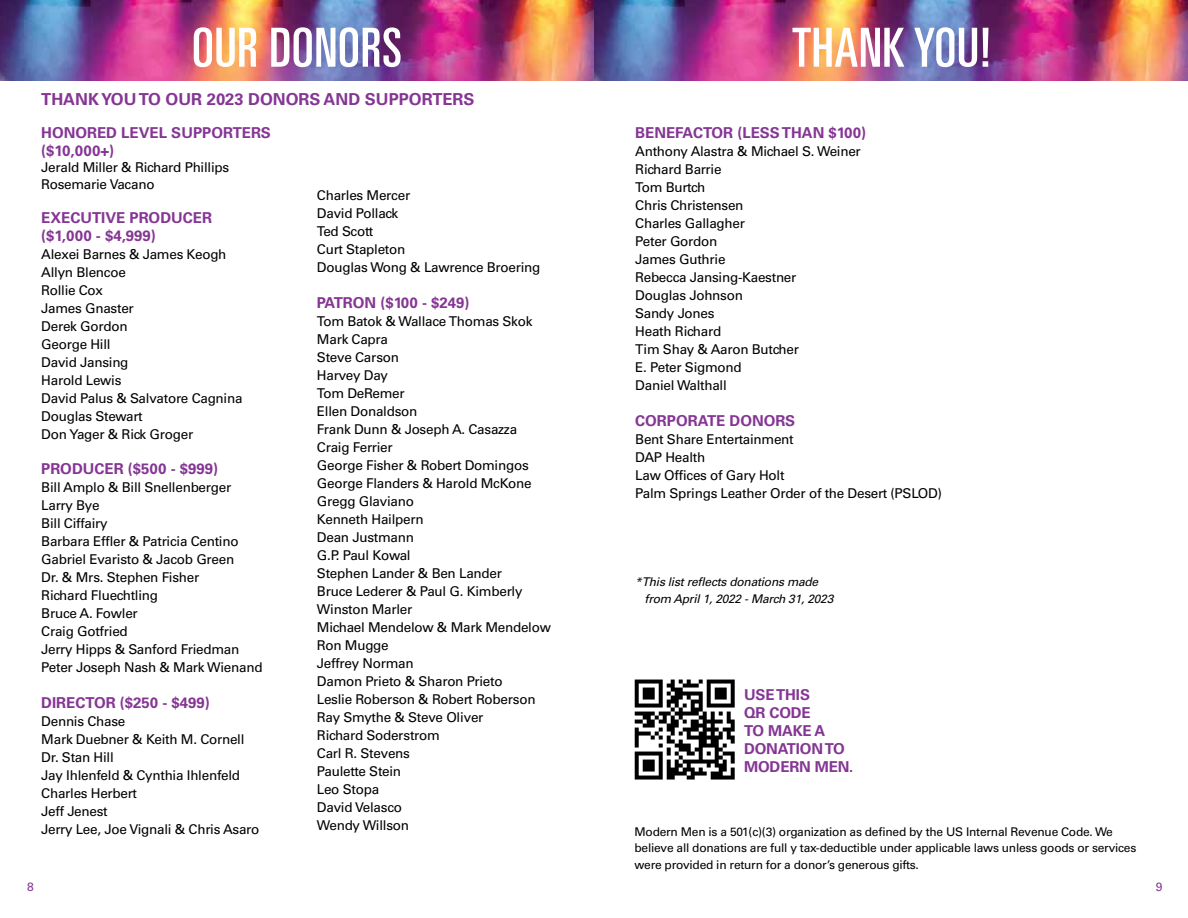
<style>
.page{position:relative;width:1188px;height:918px;background:#fff}
.page>*{position:absolute;margin:0;border:0;box-sizing:border-box;transform-origin:0 0}
.t1{font:54px "Univers LT Pro Ult Cond";letter-spacing:.01em;color:#fff}
.t2{font:700 16.5px "Univers LT Pro 65";color:#853694}
.t3{font:700 15px/18px "Univers LT Pro 65";color:#853694}
.t4{font:13.5px/18px "Univers LT Pro 55 Roman";letter-spacing:-.02em;color:#000}
.t5{font:12px/16.5px "Univers LT Pro 55 Roman";letter-spacing:-.02em;color:#000}
.t6{font:italic 12px/16.5px "Univers LT Pro 55";letter-spacing:-.02em;color:#000}
.t7{font:12px "Univers LT Pro 55 Roman";color:#853694}
</style>
<div class="page">
<img style="left:0;top:0;width:1188px;height:81px">
<svg style="left:635px;top:680px;width:100px;height:100px"></svg>
<h1 class="t1" style="left:192px;top:10px;width:212px">OUR DONORS</h1>
<h1 class="t1" style="left:792px;top:10px;width:201px">THANK YOU!</h1>
<p class="t2" style="left:41px;top:87px;width:435px">THANK YOU TO OUR 2023 DONORS AND SUPPORTERS</p>
<p class="t3" style="left:41px;top:123px;width:231px">HONORED LEVEL SUPPORTERS ($10,000+)</p>
<p class="t4" style="left:41px;top:159px;width:190px;line-height:16.5px">Jerald Miller &amp; Richard Phillips<br>Rosemarie Vacano</p>
<p class="t3" style="left:41px;top:208px;width:172px">EXECUTIVE PRODUCER ($1,000 - $4,999)</p>
<p class="t4" style="left:41px;top:245px;width:203px">Alexei Barnes &amp; James Keogh<br>Allyn Blencoe<br>Rollie Cox<br>James Gnaster<br>Derek Gordon<br>George Hill<br>David Jansing<br>Harold Lewis<br>David Palus &amp; Salvatore Cagnina<br>Douglas Stewart<br>Don Yager &amp; Rick Groger</p>
<p class="t3" style="left:41px;top:459px;width:178px">PRODUCER ($500 - $999)</p>
<p class="t4" style="left:41px;top:477px;width:223px">Bill Amplo &amp; Bill Snellenberger<br>Larry Bye<br>Bill Ciffairy<br>Barbara Effler &amp; Patricia Centino<br>Gabriel Evaristo &amp; Jacob Green<br>Dr. &amp; Mrs. Stephen Fisher<br>Richard Fluechtling<br>Bruce A. Fowler<br>Craig Gotfried<br>Jerry Hipps &amp; Sanford Friedman<br>Peter Joseph Nash &amp; Mark Wienand</p>
<p class="t3" style="left:41px;top:693px;width:170px">DIRECTOR ($250 - $499)</p>
<p class="t4" style="left:41px;top:711px;width:220px">Dennis Chase<br>Mark Duebner &amp; Keith M. Cornell<br>Dr. Stan Hill<br>Jay Ihlenfeld &amp; Cynthia Ihlenfeld<br>Charles Herbert<br>Jeff Jenest<br>Jerry Lee, Joe Vignali &amp; Chris Asaro</p>
<p class="t4" style="left:317px;top:185px;width:225px">Charles Mercer<br>David Pollack<br>Ted Scott<br>Curt Stapleton<br>Douglas Wong &amp; Lawrence Broering</p>
<p class="t3" style="left:317px;top:293px;width:154px">PATRON ($100 - $249)</p>
<p class="t4" style="left:317px;top:311px;width:235px">Tom Batok &amp; Wallace Thomas Skok<br>Mark Capra<br>Steve Carson<br>Harvey Day<br>Tom DeRemer<br>Ellen Donaldson<br>Frank Dunn &amp; Joseph A. Casazza<br>Craig Ferrier<br>George Fisher &amp; Robert Domingos<br>George Flanders &amp; Harold McKone<br>Gregg Glaviano<br>Kenneth Hailpern<br>Dean Justmann<br>G.P. Paul Kowal<br>Stephen Lander &amp; Ben Lander<br>Bruce Lederer &amp; Paul G. Kimberly<br>Winston Marler<br>Michael Mendelow &amp; Mark Mendelow<br>Ron Mugge<br>Jeffrey Norman<br>Damon Prieto &amp; Sharon Prieto<br>Leslie Roberson &amp; Robert Roberson<br>Ray Smythe &amp; Steve Oliver<br>Richard Soderstrom<br>Carl R. Stevens<br>Paulette Stein<br>Leo Stopa<br>David Velasco<br>Wendy Willson</p>
<p class="t3" style="left:635px;top:123px;width:232px">BENEFACTOR (LESS THAN $100)</p>
<p class="t4" style="left:635px;top:141px;width:227px">Anthony Alastra &amp; Michael S. Weiner<br>Richard Barrie<br>Tom Burtch<br>Chris Christensen<br>Charles Gallagher<br>Peter Gordon<br>James Guthrie<br>Rebecca Jansing-Kaestner<br>Douglas Johnson<br>Sandy Jones<br>Heath Richard<br>Tim Shay &amp; Aaron Butcher<br>E. Peter Sigmond<br>Daniel Walthall</p>
<p class="t3" style="left:635px;top:411px;width:161px">CORPORATE DONORS</p>
<p class="t4" style="left:635px;top:429px;width:308px">Bent Share Entertainment<br>DAP Health<br>Law Offices of Gary Holt<br>Palm Springs Leather Order of the Desert (PSLOD)</p>
<p class="t6" style="left:645px;top:573px;width:190px;text-indent:-9px">*This list reflects donations made from April 1, 2022 - March 31, 2023</p>
<p class="t3" style="left:744px;top:685px;width:111px">USE THIS<br>QR CODE<br>TO MAKE A<br>DONATION TO<br>MODERN MEN.</p>
<p class="t5" style="left:634px;top:823px;width:503px">Modern Men is a 501(c)(3) organization as defined by the US Internal Revenue Code. We believe all donations are full y tax-deductible under applicable laws unless goods or services were provided in return for a donor’s generous gifts.</p>
<p class="t7" style="left:27px;top:879px;width:8px">8</p>
<p class="t7" style="left:1156px;top:879px;width:8px">9</p>
</div>
